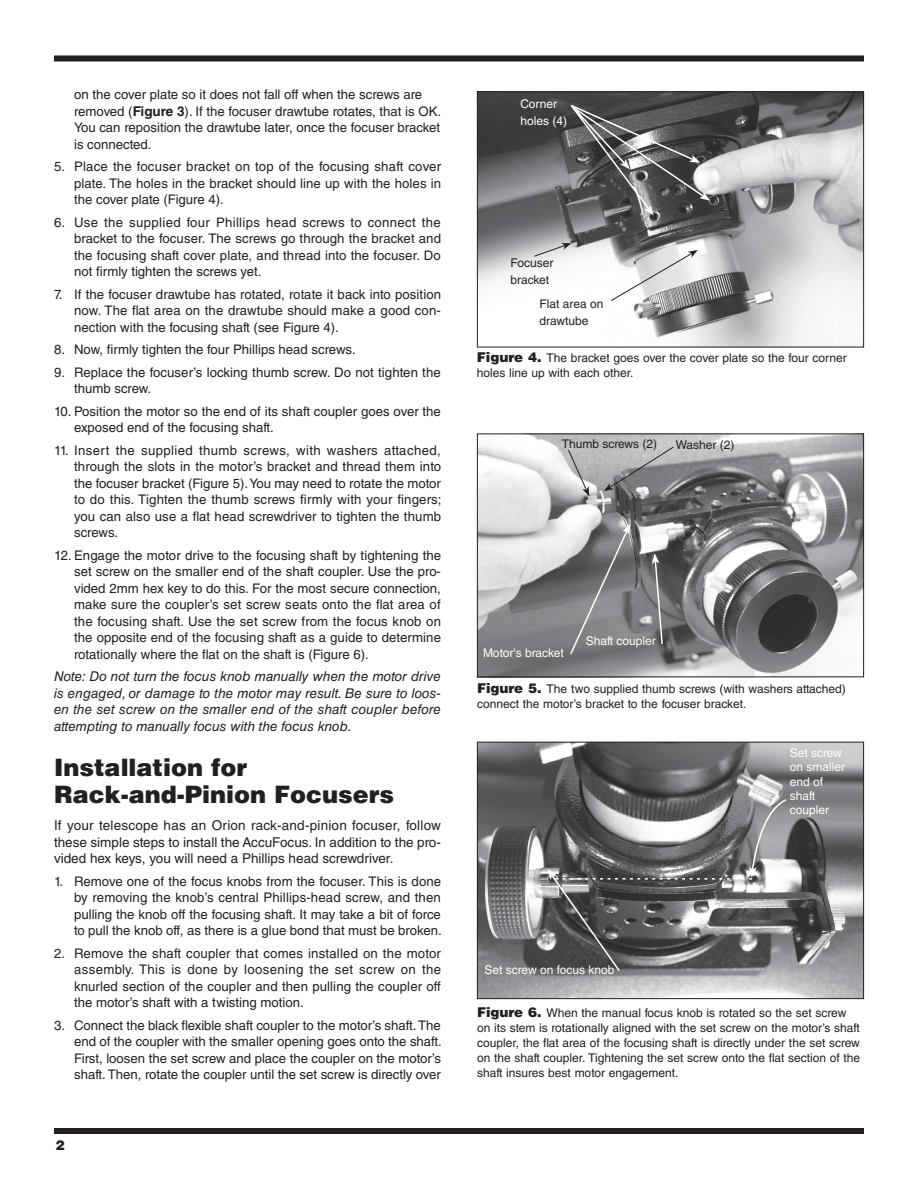
<style>
.page{position:relative;width:918px;height:1188px;background:#fff}
.page>*{position:absolute;margin:0;border:0;box-sizing:border-box;transform-origin:0 0}
.IN_Section_Head{font:900 24px/27px "Helvetica LT Std";color:#231f20}
.IN_Body_Text{font:italic 13.5px/16.5px "Helvetica LT Std";color:#231f20;text-align:justify}
.IN_Body_Text-2{font:13.5px/16.5px "Helvetica LT Std";color:#231f20;text-align:justify}
.t1{font:900 13.5px "Helvetica LT Std";color:#231f20}
.IN_Body_Text_Hang_In{font:13.2px/16.5px "Helvetica LT Std";color:#231f20;text-align:justify}
.IN_Caption_2{font:12px/15px "Helvetica LT Std";color:#231f20}
.IN_Body_Text-3{font:12px/14.4px "Helvetica LT Std";color:#fff}
.IN_Body_Text-4{font:12px/16.5px "Helvetica LT Std";color:#231f20}
.s1{font-weight:700;font-size:13.5px}
.s2{font-family:"Helvetica";font-weight:900;font-size:13.5px}
</style>
<div class="page">
<div style="left:54px;top:55px;width:810px;height:6px;background:#231f20"></div>
<div style="left:54px;top:1128px;width:810px;height:6px;background:#231f20"></div>
<img style="left:479px;top:94px;width:383px;height:251px">
<div style="left:477px;top:92px;width:387px;height:255px;border:1px solid #231f20"></div>
<img style="left:479px;top:436px;width:383px;height:239px">
<div style="left:477px;top:434px;width:387px;height:243px;border:1px solid #231f20"></div>
<img style="left:479px;top:744px;width:383px;height:253px">
<div style="left:477px;top:742px;width:387px;height:257px;border:1px solid #231f20"></div>
<svg style="left:552px;top:91px;width:158px;height:124px;background:#5f5f61"></svg>
<svg style="left:533px;top:243px;width:38px;height:14px"></svg>
<svg style="left:610px;top:250px;width:88px;height:52px"></svg>
<svg style="left:568px;top:449px;width:21px;height:47px"></svg>
<svg style="left:604px;top:446px;width:71px;height:45px;background:#9b9c9f"></svg>
<svg style="left:569px;top:524px;width:61px;height:132px;background:#828385"></svg>
<svg style="left:548px;top:798px;width:240px;height:175px;background:#727375"></svg>
<svg style="left:652px;top:553px;width:12px;height:93px"></svg>
<p class="IN_Body_Text_Hang_In" style="left:74px;top:87px;width:369px;text-align:left">on the cover plate so it does not fall off when the screws are removed (<span class="s1">Figure 3</span>). If the focuser drawtube rotates, that is OK.<br>You can reposition the drawtube later, once the focuser bracket is connected.</p>
<p class="IN_Body_Text_Hang_In" style="left:74px;top:159px;width:369px;text-indent:-20px">5. Place the focuser bracket on top of the focusing shaft cover plate. The holes in the bracket should line up with the holes in the cover plate (Figure 4).</p>
<p class="IN_Body_Text_Hang_In" style="left:74px;top:214px;width:368px;text-indent:-20px">6. Use the supplied four Phillips head screws to connect the bracket to the focuser. The screws go through the bracket and the focusing shaft cover plate, and thread into the focuser. Do not firmly tighten the screws yet.</p>
<p class="IN_Body_Text_Hang_In" style="left:74px;top:286px;width:369px;text-indent:-20px">7. If the focuser drawtube has rotated, rotate it back into position now. The flat area on the drawtube should make a good con&shy;nection with the focusing shaft (see Figure 4).</p>
<p class="IN_Body_Text_Hang_In" style="left:54px;top:342px;width:303px">8. Now, firmly tighten the four Phillips head screws.</p>
<p class="IN_Body_Text_Hang_In" style="left:74px;top:364px;width:368px;text-indent:-20px">9. Replace the focuser’s locking thumb screw. Do not tighten the thumb screw.</p>
<p class="IN_Body_Text_Hang_In" style="left:74px;top:403px;width:368px;text-indent:-20px">10. Position the motor so the end of its shaft coupler goes over the exposed end of the focusing shaft.</p>
<p class="IN_Body_Text_Hang_In" style="left:74px;top:442px;width:369px;text-indent:-20px">11. Insert the supplied thumb screws, with washers attached, through the slots in the motor’s bracket and thread them into the focuser bracket (Figure 5). You may need to rotate the motor to do this. Tighten the thumb screws firmly with your fingers; you can also use a flat head screwdriver to tighten the thumb screws.</p>
<p class="IN_Body_Text_Hang_In" style="left:74px;top:547px;width:369px;text-indent:-20px">12. Engage the motor drive to the focusing shaft by tightening the set screw on the smaller end of the shaft coupler. Use the pro&shy;vided 2mm hex key to do this. For the most secure connection, make sure the coupler’s set screw seats onto the flat area of the focusing shaft. Use the set screw from the focus knob on the opposite end of the focusing shaft as a guide to determine rotationally where the flat on the shaft is (Figure 6).</p>
<p class="IN_Body_Text" style="left:54px;top:668px;width:389px">Note: Do not turn the focus knob manually when the motor drive is engaged, or damage to the motor may result. Be sure to loos&shy;en the set screw on the smaller end of the shaft coupler before attempting to manually focus with the focus knob.</p>
<h1 class="IN_Section_Head" style="left:54px;top:753px;width:342px">Installation for<br>Rack-and-Pinion Focusers</h1>
<p class="IN_Body_Text-2" style="left:54px;top:817px;width:389px">If your telescope has an Orion rack-and-pinion focuser, follow these simple steps to install the AccuFocus. In addition to the pro&shy;vided hex keys, you will need a Phillips head screwdriver.</p>
<p class="IN_Body_Text_Hang_In" style="left:74px;top:873px;width:369px;text-indent:-20px">1. Remove one of the focus knobs from the focuser. This is done by removing the knob’s central Phillips-head screw, and then pulling the knob off the focusing shaft. It may take a bit of force to pull the knob off, as there is a glue bond that must be broken.</p>
<p class="IN_Body_Text_Hang_In" style="left:74px;top:945px;width:368px;text-indent:-20px">2. Remove the shaft coupler that comes installed on the motor assembly. This is done by loosening the set screw on the knurled section of the coupler and then pulling the coupler off the motor’s shaft with a twisting motion.</p>
<p class="IN_Body_Text_Hang_In" style="left:74px;top:1017px;width:369px;text-indent:-20px">3. Connect the black flexible shaft coupler to the motor’s shaft. The end of the coupler with the smaller opening goes onto the shaft.<br>First, loosen the set screw and place the coupler on the motor’s shaft. Then, rotate the coupler until the set screw is directly over</p>
<p class="t1" style="left:56px;top:1136px;width:11px">2</p>
<p class="IN_Body_Text-3" style="left:520px;top:96px;width:48px;line-height:16.5px">Corner holes (4)</p>
<p class="IN_Body_Text-4" style="left:511px;top:255px;width:44px">Focuser bracket</p>
<p class="IN_Body_Text-4" style="left:540px;top:296px;width:65px">Flat area on drawtube</p>
<p class="IN_Caption_2" style="left:477px;top:350px;width:371px"><span class="s2">Figure 4.</span> The bracket goes over the cover plate so the four corner holes line up with each other.</p>
<p class="IN_Body_Text-4" style="left:562px;top:436px;width:97px">Thumb screws (2)</p>
<p class="IN_Body_Text-4" style="left:676px;top:436px;width:60px">Washer (2)</p>
<p class="IN_Body_Text-3" style="left:483px;top:645px;width:82px">Motor's bracket</p>
<p class="IN_Body_Text-3" style="left:586px;top:634px;width:72px">Shaft coupler</p>
<p class="IN_Caption_2" style="left:477px;top:681px;width:370px"><span class="s2">Figure 5.</span> The two supplied thumb screws (with washers attached) connect the motor’s bracket to the focuser bracket.</p>
<p class="IN_Body_Text-3" style="left:484px;top:962px;width:131px">Set screw on focus knob</p>
<p class="IN_Body_Text-3" style="left:790px;top:745px;width:57px">Set screw on smaller end of shaft coupler</p>
<p class="IN_Caption_2" style="left:477px;top:1005px;width:385px"><span class="s2">Figure 6.</span> When the manual focus knob is rotated so the set screw on its stem is rotationally aligned with the set screw on the motor’s shaft coupler, the flat area of the focusing shaft is directly under the set screw on the shaft coupler. Tightening the set screw onto the flat section of the shaft insures best motor engagement.</p>
</div>
